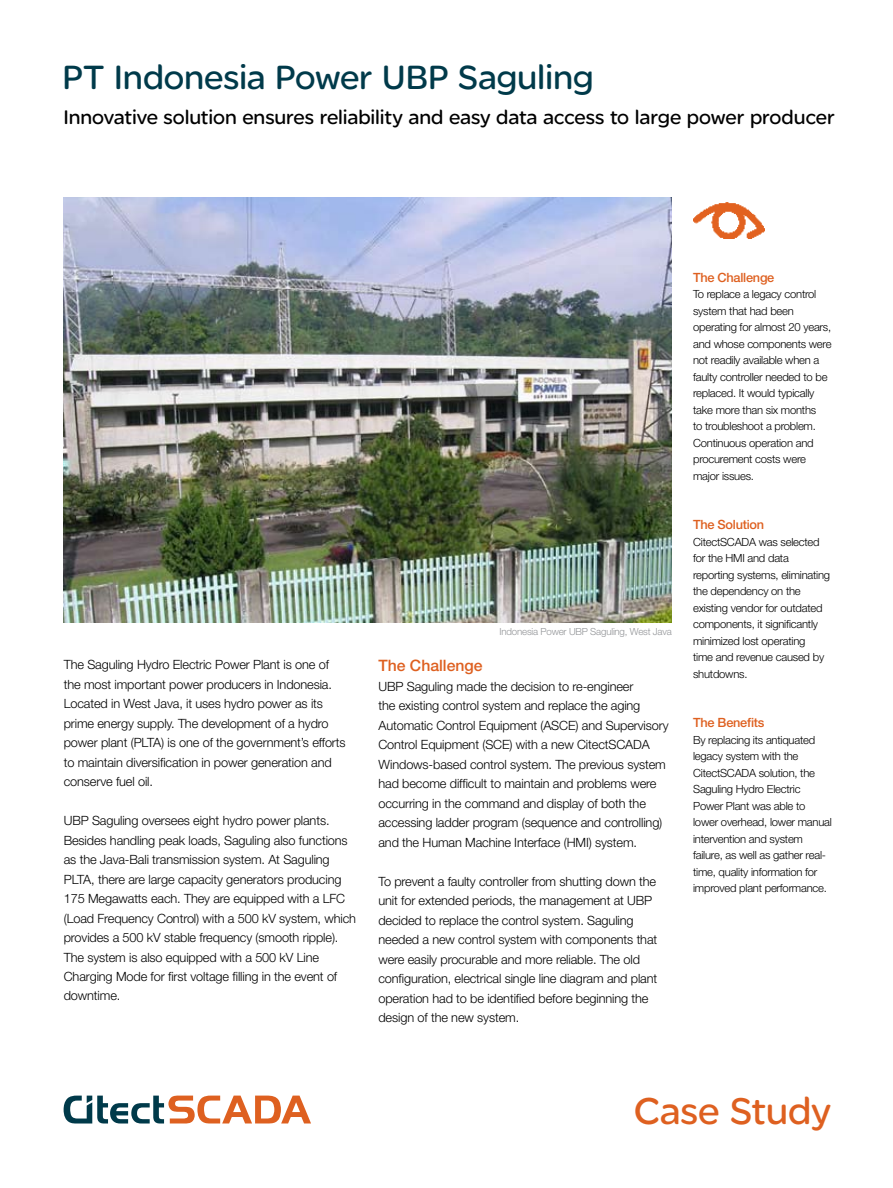
<style>
.page{position:relative;width:893px;height:1188px;background:#fff}
.page>*{position:absolute;margin:0;border:0;box-sizing:border-box;transform-origin:0 0}
.t1{font:39.9px "SE Optimist";letter-spacing:-.005em;color:#de6020}
.t2{font:36px "SE Optimist";letter-spacing:-.005em;color:#003a4a}
.t3{font:21px "SE Optimist";letter-spacing:-.005em;color:#000}
.t4{font:500 15.75px "Helvetica Neue";color:#de6020}
.t5{font:300 12.75px/19.5px "Helvetica Neue";letter-spacing:-.01em;color:#000}
.t6{font:500 12.75px "Helvetica Neue";letter-spacing:-.02em;color:#de6020}
.t7{font:300 11.25px/16.5px "Helvetica Neue";letter-spacing:-.02em;color:#000}
.t8{font:300 9.75px "Helvetica Neue";letter-spacing:-.02em;color:#939598}
</style>
<div class="page">
<img style="left:693px;top:202px;width:71px;height:37px">
<svg style="left:64px;top:1096px;width:247px;height:28px"></svg>
<img style="left:64px;top:198px;width:608px;height:425px">
<h2 class="t2" style="left:63px;top:56px;width:533px">PT Indonesia Power UBP Saguling</h2>
<h3 class="t3" style="left:63px;top:105px;width:773px">Innovative solution ensures reliability and easy data access to large power producer</h3>
<p class="t5" style="left:64px;top:655px;width:283px">The Saguling Hydro Electric Power Plant is one of the most important power producers in Indonesia.<br>Located in West Java, it uses hydro power as its prime energy supply. The development of a hydro power plant (PLTA) is one of the government’s efforts to maintain diversification in power generation and conserve fuel oil.</p>
<p class="t5" style="left:64px;top:810px;width:294px">UBP Saguling oversees eight hydro power plants.<br>Besides handling peak loads, Saguling also functions as the Java-Bali transmission system. At Saguling PLTA, there are large capacity generators producing 175 Megawatts each. They are equipped with a LFC (Load Frequency Control) with a 500 kV system, which provides a 500 kV stable frequency (smooth ripple).<br>The system is also equipped with a 500 kV Line Charging Mode for first voltage filling in the event of downtime.</p>
<p class="t8" style="left:500px;top:626px;width:174px">Indonesia Power UBP Saguling, West Java</p>
<p class="t4" style="left:378px;top:656px;width:106px">The Challenge</p>
<p class="t5" style="left:378px;top:676px;width:292px">UBP Saguling made the decision to re-engineer<br>the existing control system and replace the aging Automatic Control Equipment (ASCE) and Supervisory Control Equipment (SCE) with a new CitectSCADA Windows-based control system. The previous system had become difficult to maintain and problems were occurring in the command and display of both the accessing ladder program (sequence and controlling) and the Human Machine Interface (HMI) system.</p>
<p class="t5" style="left:378px;top:871px;width:280px">To prevent a faulty controller from shutting down the unit for extended periods, the management at UBP decided to replace the control system. Saguling needed a new control system with components that were easily procurable and more reliable. The old configuration, electrical single line diagram and plant operation had to be identified before beginning the design of the new system.</p>
<p class="t6" style="left:693px;top:269px;width:83px">The Challenge</p>
<p class="t7" style="left:693px;top:286px;width:140px">To replace a legacy control system that had been operating for almost 20 years, and whose components were not readily available when a faulty controller needed to be replaced. It would typically take more than six months<br>to troubleshoot a problem.<br>Continuous operation and procurement costs were major issues.</p>
<p class="t6" style="left:693px;top:517px;width:73px">The Solution</p>
<p class="t7" style="left:693px;top:533px;width:139px">CitectSCADA was selected for the HMI and data reporting systems, eliminating the dependency on the existing vendor for outdated components, it significantly minimized lost operating<br>time and revenue caused by shutdowns.</p>
<p class="t6" style="left:693px;top:715px;width:73px">The Benefits</p>
<p class="t7" style="left:693px;top:731px;width:140px">By replacing its antiquated legacy system with the<br>CitectSCADA solution, the<br>Saguling Hydro Electric<br>Power Plant was able to lower overhead, lower manual intervention and system failure, as well as gather real&shy;time, quality information for improved plant performance.</p>
<h1 class="t1" style="left:634px;top:1088px;width:199px">Case Study</h1>
</div>
